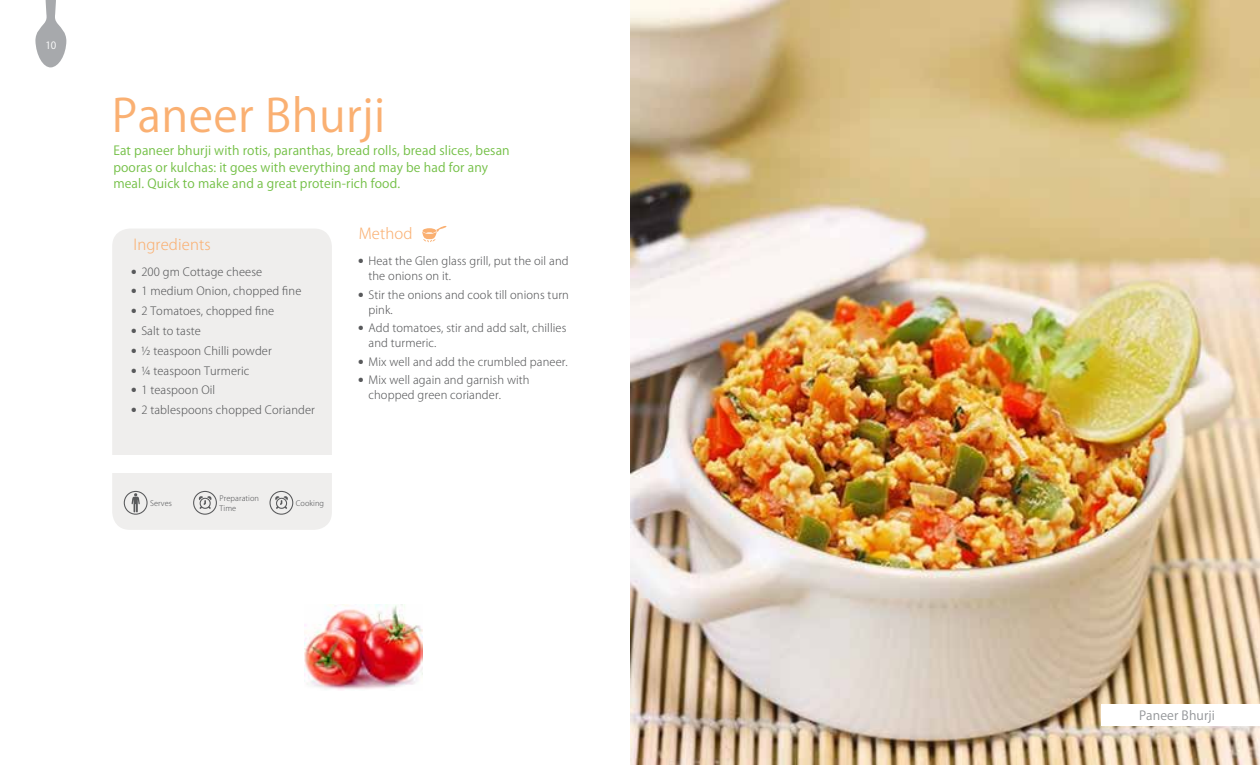
<style>
.page{position:relative;width:1260px;height:765px;background:#fff}
.page>*{position:absolute;margin:0;border:0;box-sizing:border-box;transform-origin:0 0}
.t1{font:45px "Koz Go Pr 6 N";letter-spacing:.01em;color:#fab072}
.t2{font:300 15px "Koz Go Pr 6 N";letter-spacing:.01em;color:#fab072}
.t3{font:12.5px/16.2px "Koz Go Pr 6 N";letter-spacing:.01em;color:#72bf44}
.t4{font:12.5px "Koz Go Pr 6 N";letter-spacing:.01em;color:#939598}
.t5{font:300 11.25px/19.8px "Koz Go Pr 6 N";letter-spacing:.01em;color:#58595b}
.t6{font:10px "Koz Go Pr 6 N";color:#fff}
.t7{font:300 7.5px/10px "Koz Go Pro";letter-spacing:.01em;color:#58595b}
</style>
<div class="page">
<svg style="left:35px;top:0;width:31px;height:68px"></svg>
<img style="left:630px;top:0;width:630px;height:765px">
<div style="left:1102px;top:704px;width:158px;height:22px;background:#fff"></div>
<div style="left:112px;top:229px;width:220px;height:301px;background:#efeeed;border-radius:18px"></div>
<div style="left:112px;top:455px;width:220px;height:17px;background:#fff"></div>
<svg style="left:422px;top:226px;width:25px;height:16px"></svg>
<svg style="left:124px;top:491px;width:24px;height:24px"></svg>
<svg style="left:193px;top:491px;width:24px;height:24px"></svg>
<svg style="left:270px;top:491px;width:23px;height:24px"></svg>
<img style="left:305px;top:605px;width:117px;height:85px">
<p class="t6" style="left:45px;top:40px;width:13px">10</p>
<h1 class="t1" style="left:112px;top:90px;width:275px">Paneer Bhurji</h1>
<p class="t3" style="left:113px;top:143px;width:398px">Eat paneer bhurji with rotis, paranthas, bread rolls, bread slices, besan pooras or kulchas: it goes with everything and may be had for any meal. Quick to make and a great protein-rich food.</p>
<h2 class="t2" style="left:134px;top:236px;width:79px">Ingredients</h2>
<p class="t5" style="left:141px;top:262px;width:175px">200 gm Cottage cheese<br>1 medium Onion, chopped fine<br>2 Tomatoes, chopped fine<br>Salt to taste<br>½ teaspoon Chilli powder<br>¼ teaspoon Turmeric<br>1 teaspoon Oil<br>2 tablespoons chopped Coriander</p>
<p class="t7" style="left:150px;top:498px;width:23px">Serves</p>
<p class="t7" style="left:220px;top:493px;width:41px">Preparation<br>Time</p>
<p class="t7" style="left:296px;top:498px;width:30px">Cooking</p>
<h2 class="t2" style="left:359px;top:225px;width:55px">Method</h2>
<p class="t5" style="left:369px;top:254px;width:202px;line-height:15px">Heat the Glen glass grill, put the oil and the onions on it.</p>
<p class="t5" style="left:369px;top:287px;width:202px;line-height:15px">Stir the onions and cook till onions turn pink.</p>
<p class="t5" style="left:369px;top:321px;width:199px;line-height:15px">Add tomatoes, stir and add salt, chillies and turmeric.</p>
<p class="t5" style="left:369px;top:352px;width:201px;line-height:18.5px">Mix well and add the crumbled paneer.<br>Mix well again and garnish with</p>
<p class="t5" style="left:369px;top:385px;width:134px">chopped green coriander.</p>
<p class="t4" style="left:1139px;top:708px;width:77px">Paneer Bhurji</p>
</div>
